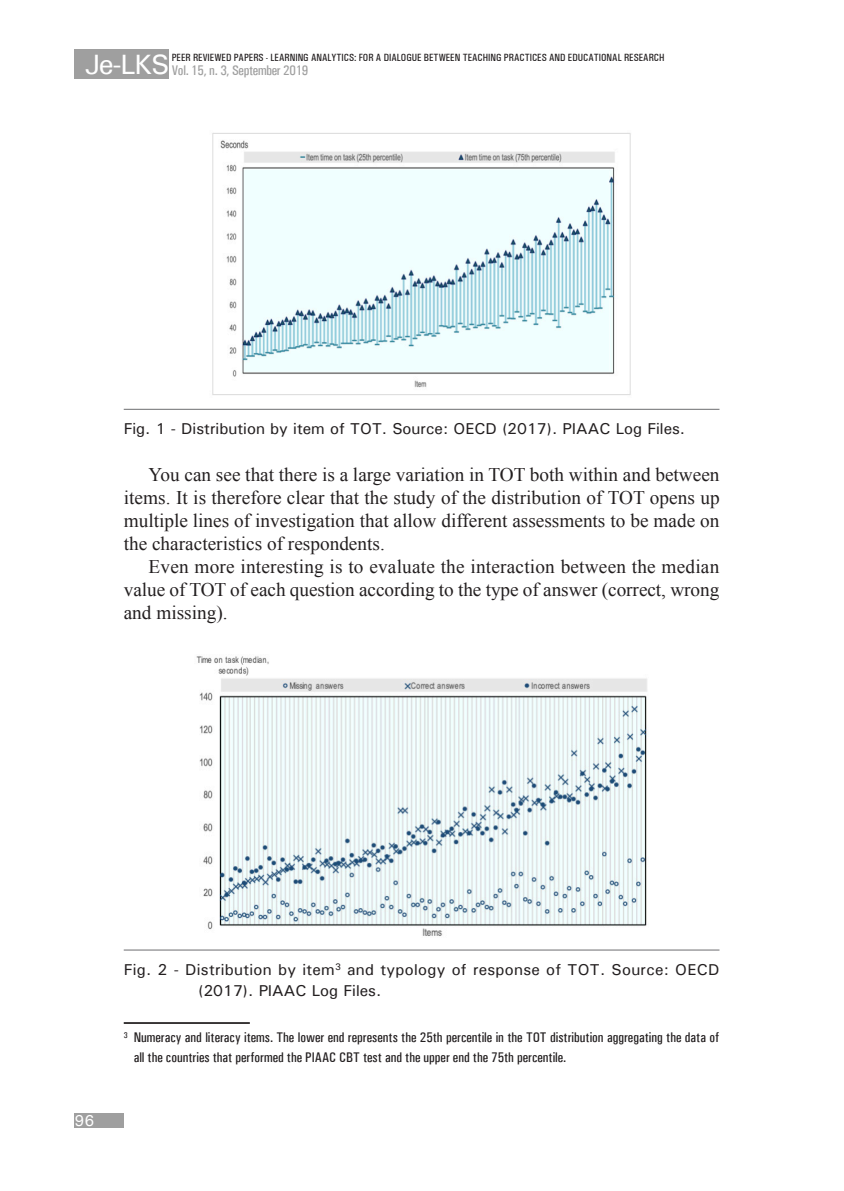
<style>
.page{position:relative;width:844px;height:1191px;background:#fff}
.page>*{position:absolute;margin:0;border:0;box-sizing:border-box;transform-origin:0 0}
.TESTO{font:19.25px/23.1px "Times New Roman";color:#231f20;text-align:justify}
.Fig{font:500 15.75px/21px "Univers";color:#231f20}
.t1{font:500 15.75px "Univers";color:#fff}
.NOTA_articolo{font:500 condensed 14px/19.2px "Univers";color:#231f20}
.t2{font:500 condensed 14px "Univers";letter-spacing:-.02em;color:#9f9f9f}
.t3{font:500 condensed 10.5px "Univers";color:#231f20}
.s1{font-stretch:normal;font-size:28px;color:#fff}
</style>
<div class="page">
<div style="left:74px;top:1113px;width:50px;height:15px;background:#9f9f9f"></div>
<div style="left:74px;top:49px;width:95px;height:29px;background:#9f9f9f"></div>
<hr style="left:124px;top:409px;width:595px;height:1px;background:#6c6d70">
<hr style="left:124px;top:949px;width:595px;height:1px;background:#6c6d70">
<img style="left:212px;top:133px;width:419px;height:262px">
<img style="left:196px;top:656px;width:451px;height:280px">
<hr style="left:124px;top:1022px;width:126px;height:2px;background:#231f20">
<p class="t2" style="left:85px;top:62px;width:225px"><span class="s1">Je-LKS</span> Vol. 15, n. 3, September 2019</p>
<p class="t3" style="left:172px;top:51px;width:494px">PEER REVIEWED PAPERS - LEARNING ANALYTICS: FOR A DIALOGUE BETWEEN TEACHING PRACTICES AND EDUCATIONAL RESEARCH</p>
<p class="Fig" style="left:124px;top:418px;width:563px">Fig. 1 - Distribution by item of TOT. Source: OECD (2017). PIAAC Log Files.</p>
<p class="TESTO" style="left:124px;top:462px;width:597px;text-indent:25px">You can see that there is a large variation in TOT both within and between items. It is therefore clear that the study of the distribution of TOT opens up multiple lines of investigation that allow different assessments to be made on the characteristics of respondents.</p>
<p class="TESTO" style="left:124px;top:554px;width:597px;text-indent:25px">Even more interesting is to evaluate the interaction between the median value of TOT of each question according to the type of answer (correct, wrong and missing).</p>
<p class="t1" style="left:74px;top:1110px;width:21px">96</p>
<p class="Fig" style="left:198px;top:958px;width:522px;text-indent:-74px">Fig. 2 - Distribution by item<sup>3</sup> and typology of response of TOT. Source: OECD (2017). PIAAC Log Files.</p>
<p class="NOTA_articolo" style="left:134px;top:1028px;width:587px;text-indent:-10px"><sup>3</sup> Numeracy and literacy items. The lower end represents the 25th percentile in the TOT distribution aggregating the data of all the countries that performed the PIAAC CBT test and the upper end the 75th percentile.</p>
</div>
